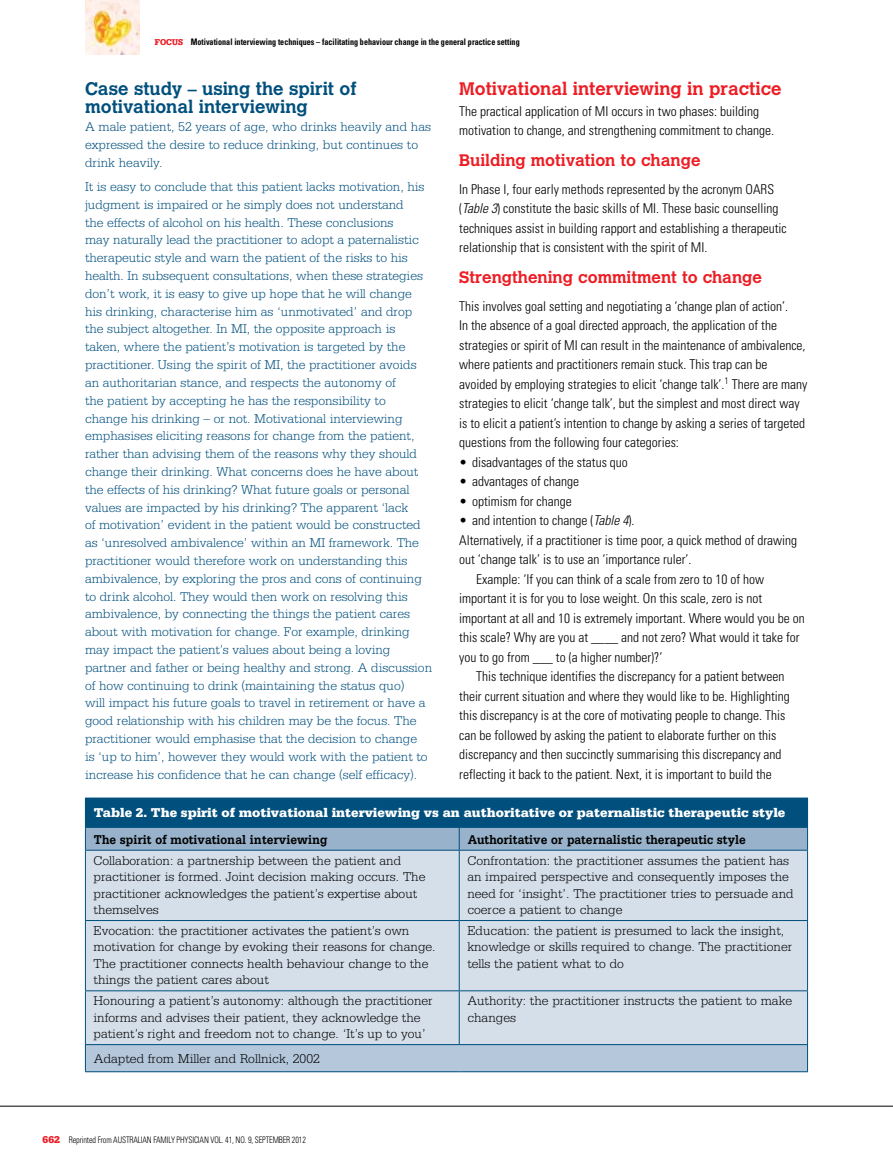
<style>
.page{position:relative;width:893px;height:1170px;background:#fff}
.page>*{position:absolute;margin:0;border:0;box-sizing:border-box;transform-origin:0 0}
.t1{font:700 18px/18.1px "Calvert";color:#004f7d}
.t2{font:700 18px "Calvert";color:#ed1d24}
.t3{font:700 16.5px "Calvert";color:#ed1d24}
.t4{font:300 13.5px/17.9px "Serifa LT";letter-spacing:-.005em;color:#004f7d}
.t5{font:300 condensed 13.5px/19.5px "Univers LT";color:#000}
.t6{font:300 13.5px/16.5px "Serifa LT";color:#000}
.t7{font:900 13.5px "Serifa LT";color:#fff}
.t8{font:700 13.5px "Serifa LT";color:#000;scale:.9 1}
.t9{font:700 condensed 9px "Univers LT";color:#000;scale:.9 1}
.t10{font:300 condensed 9px "Univers LT";letter-spacing:-.015em;color:#000;scale:.9 1}
.s1{font-family:"Serifa LT";font-weight:900;font-stretch:normal;color:#ed1d24}
.s2{font-style:italic}
.s3{font-family:"Serifa LT";font-weight:900;font-stretch:normal;font-size:10.5px;color:#ed1d24}
</style>
<div class="page">
<hr style="left:0;top:1105px;width:893px;height:1px;background:#000">
<img style="left:85px;top:0;width:55px;height:54px">
<div style="left:86px;top:850px;width:721px;height:194px;background:#d5dfea"></div>
<div style="left:85px;top:1044px;width:722px;height:27px;background:#b5c7da"></div>
<hr style="left:459px;top:850px;width:1px;height:70px;background:#004f7d">
<hr style="left:85px;top:920px;width:374px;height:1px;background:#004f7d">
<hr style="left:459px;top:920px;width:349px;height:1px;background:#004f7d">
<hr style="left:459px;top:920px;width:1px;height:70px;background:#004f7d">
<hr style="left:85px;top:990px;width:374px;height:1px;background:#004f7d">
<hr style="left:459px;top:990px;width:349px;height:1px;background:#004f7d">
<hr style="left:459px;top:991px;width:1px;height:53px;background:#004f7d">
<hr style="left:85px;top:850px;width:1px;height:70px;background:#004f7d">
<hr style="left:807px;top:850px;width:1px;height:70px;background:#004f7d">
<hr style="left:85px;top:920px;width:1px;height:70px;background:#004f7d">
<hr style="left:807px;top:920px;width:1px;height:70px;background:#004f7d">
<hr style="left:85px;top:991px;width:1px;height:53px;background:#004f7d">
<hr style="left:807px;top:991px;width:1px;height:53px;background:#004f7d">
<hr style="left:85px;top:1044px;width:374px;height:1px;background:#004f7d">
<svg style="left:85px;top:1044px;width:1px;height:27px"></svg>
<hr style="left:459px;top:1044px;width:349px;height:1px;background:#004f7d">
<svg style="left:807px;top:1044px;width:1px;height:27px"></svg>
<hr style="left:85px;top:1071px;width:374px;height:1px;background:#004f7d">
<hr style="left:459px;top:1071px;width:349px;height:1px;background:#004f7d">
<hr style="left:85px;top:797px;width:374px;height:1px;background:#004f7d">
<hr style="left:459px;top:797px;width:349px;height:1px;background:#004f7d">
<svg style="left:85px;top:798px;width:723px;height:51px;background:#3e779c"></svg>
<hr style="left:85px;top:849px;width:374px;height:1px;background:#004f7d">
<hr style="left:459px;top:849px;width:349px;height:1px;background:#004f7d">
<p class="t9" style="left:155px;top:36px;width:407px"><span class="s1">FOCUS</span> Motivational interviewing techniques – facilitating behaviour change in the general practice setting</p>
<h1 class="t2" style="left:459px;top:77px;width:324px">Motivational interviewing in practice</h1>
<p class="t5" style="left:459px;top:101px;width:316px">The practical application of MI occurs in two phases: building motivation to change, and strengthening commitment to change.</p>
<p class="t3" style="left:459px;top:150px;width:243px">Building motivation to change</p>
<p class="t5" style="left:459px;top:179px;width:329px">I n Phase I , four early methods represented by the acronym OARS (<span class="s2">Table 3</span>) constitute the basic skills of MI . These basic counselling techniques assist in building rapport and establishing a therapeutic relationship that is consistent with the spirit of MI .</p>
<p class="t3" style="left:459px;top:267px;width:304px">Strengthening commitment to change</p>
<p class="t5" style="left:459px;top:296px;width:350px">This involves goal setting and negotiating a ‘change plan of action’.<br>I n the absence of a goal directed approach, the application of the strategies or spirit of MI can result in the maintenance of ambivalence, where patients and practitioners remain stuck. This trap can be avoided by employing strategies to elicit ‘change talk’.<sup>1</sup> There are many strategies to elicit ‘change talk’, but the simplest and most direct way is to elicit a patient’s intention to change by asking a series of targeted questions from the following four categories:</p>
<p class="t5" style="left:459px;top:452px;width:170px">• disadvantages of the status quo</p>
<p class="t5" style="left:459px;top:472px;width:121px">• advantages of change</p>
<p class="t5" style="left:459px;top:491px;width:114px">• optimism for change</p>
<p class="t5" style="left:459px;top:510px;width:177px">• and intention to change (<span class="s2">Table 4</span>).</p>
<p class="t5" style="left:459px;top:530px;width:339px">Alternatively, if a practitioner is time poor, a quick method of drawing</p>
<p class="t5" style="left:459px;top:549px;width:234px">out ‘change talk’ is to use an ‘importance ruler’.</p>
<p class="t5" style="left:476px;top:569px;width:289px">Example: ‘If you can think of a scale from zero to 10 of how</p>
<p class="t5" style="left:459px;top:588px;width:304px">important it is for you to lose weight. On this scale, zero is not</p>
<p class="t5" style="left:459px;top:608px;width:347px">important at all and 10 is extremely important. Where would you be on</p>
<p class="t5" style="left:459px;top:627px;width:342px">this scale? Why are you at ____ and not zero? What would it take for</p>
<p class="t5" style="left:459px;top:647px;width:205px">you to go from ___ to (a higher number)?’</p>
<p class="t5" style="left:476px;top:666px;width:310px">This technique identifies the discrepancy for a patient between</p>
<p class="t5" style="left:459px;top:686px;width:332px">their current situation and where they would like to be. Highlighting</p>
<p class="t5" style="left:459px;top:705px;width:328px">this discrepancy is at the core of motivating people to change. This</p>
<p class="t5" style="left:459px;top:725px;width:319px">can be followed by asking the patient to elaborate further on this</p>
<p class="t5" style="left:459px;top:744px;width:324px">discrepancy and then succinctly summarising this discrepancy and</p>
<p class="t5" style="left:459px;top:764px;width:314px">reflecting it back to the patient. Next, it is important to build the</p>
<h1 class="t1" style="left:85px;top:80px;width:273px">Case study – using the spirit of motivational interviewing</h1>
<p class="t4" style="left:85px;top:118px;width:348px">A male patient, 52 years of age, who drinks heavily and has expressed the desire to reduce drinking, but continues to drink heavily.</p>
<p class="t4" style="left:85px;top:178px;width:349px">It is easy to conclude that this patient lacks motivation, his judgment is impaired or he simply does not understand<br>the effects of alcohol on his health. These conclusions<br>may naturally lead the practitioner to adopt a paternalistic therapeutic style and warn the patient of the risks to his health. In subsequent consultations, when these strategies don’t work, it is easy to give up hope that he will change his drinking, characterise him as ‘unmotivated’ and drop the subject altogether. In MI, the opposite approach is taken, where the patient’s motivation is targeted by the practitioner. Using the spirit of MI, the practitioner avoids an authoritarian stance, and respects the autonomy of<br>the patient by accepting he has the responsibility to<br>change his drinking – or not. Motivational interviewing emphasises eliciting reasons for change from the patient, rather than advising them of the reasons why they should change their drinking. What concerns does he have about the effects of his drinking? What future goals or personal values are impacted by his drinking? The apparent ‘lack<br>of motivation’ evident in the patient would be constructed as ‘unresolved ambivalence’ within an MI framework. The practitioner would therefore work on understanding this ambivalence, by exploring the pros and cons of continuing to drink alcohol. They would then work on resolving this ambivalence, by connecting the things the patient cares about with motivation for change. For example, drinking may impact the patient’s values about being a loving partner and father or being healthy and strong. A discussion of how continuing to drink (maintaining the status quo)<br>will impact his future goals to travel in retirement or have a good relationship with his children may be the focus. The practitioner would emphasise that the decision to change<br>is ‘up to him’, however they would work with the patient to increase his confidence that he can change (self efficacy).</p>
<p class="t7" style="left:94px;top:804px;width:693px">Table 2. The spirit of motivational interviewing vs an authoritative or paternalistic therapeutic style</p>
<p class="t8" style="left:94px;top:831px;width:261px">The spirit of motivational interviewing</p>
<p class="t8" style="left:468px;top:831px;width:311px">Authoritative or paternalistic therapeutic style</p>
<p class="t6" style="left:94px;top:852px;width:334px">Collaboration: a partnership between the patient and practitioner is formed. Joint decision making occurs. The practitioner acknowledges the patient’s expertise about themselves</p>
<p class="t6" style="left:467px;top:852px;width:328px">Confrontation: the practitioner assumes the patient has an impaired perspective and consequently imposes the need for ‘insight’. The practitioner tries to persuade and coerce a patient to change</p>
<p class="t6" style="left:94px;top:922px;width:344px">Evocation: the practitioner activates the patient’s own motivation for change by evoking their reasons for change.<br>The practitioner connects health behaviour change to the things the patient cares about</p>
<p class="t6" style="left:467px;top:922px;width:326px">Education: the patient is presumed to lack the insight, knowledge or skills required to change. The practitioner tells the patient what to do</p>
<p class="t6" style="left:94px;top:992px;width:341px">Honouring a patient’s autonomy: although the practitioner informs and advises their patient, they acknowledge the patient’s right and freedom not to change. ‘It’s up to you’</p>
<p class="t6" style="left:467px;top:992px;width:326px">Authority: the practitioner instructs the patient to make changes</p>
<p class="t6" style="left:94px;top:1050px;width:227px">Adapted from Miller and Rollnick, 2002</p>
<p class="t10" style="left:43px;top:1133px;width:94px"><span class="s3">662</span> Reprinted From Austra</p>
<p class="t10" style="left:138px;top:1133px;width:188px">lian Family Physician Vol. 41, No. 9, september 2012</p>
</div>
